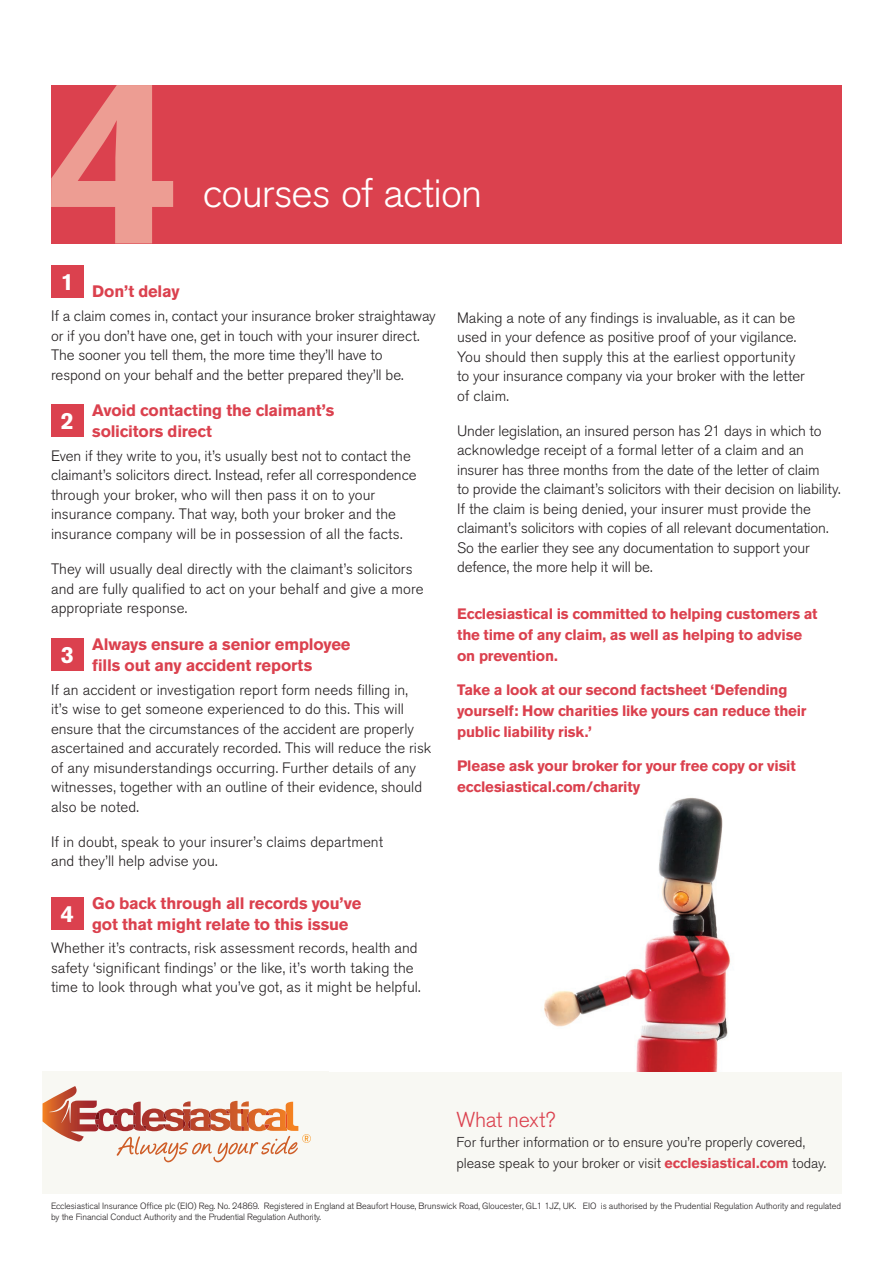
<style>
.page{position:relative;width:893px;height:1263px;background:#fff}
.page>*{position:absolute;margin:0;border:0;box-sizing:border-box;transform-origin:0 0}
._9_5pt_body_copy{font:300 40.5px "Akzidenz Grotesk BE";letter-spacing:-.02em;color:#fff}
._9_5pt_body_copy-2{font:700 23.25px "Akzidenz Grotesk BE";color:#fff}
._9_5pt_body_copy-3{font:300 21.45px "Akzidenz Grotesk BE";letter-spacing:-.015em;color:#db414e}
._9_5pt_body_copy-4{font:700 16.5px/21px "Akzidenz Grotesk BE";letter-spacing:-.01em;color:#db414e}
._9_5pt_body_copy-5{font:300 15px/19.5px "Akzidenz Grotesk BE";color:#231f20}
._9_5pt_body_copy-6{font:700 15px/21px "Akzidenz Grotesk BE";letter-spacing:-.01em;color:#db414e}
._9_5pt_body_copy-7{font:300 14.25px/20.2px "Akzidenz Grotesk BE";letter-spacing:-.005em;color:#231f20}
.t1{font:300 9px/11.2px "Akzidenz Grotesk BQ";letter-spacing:-.01em;color:#231f20}
.s1{font-weight:700;color:#db414e}
</style>
<div class="page">
<img style="left:544px;top:797px;width:187px;height:275px">
<div style="left:43px;top:1072px;width:799px;height:121px;background:#f8f8f3"></div>
<div style="left:51px;top:638px;width:33px;height:33px;background:#db414e"></div>
<div style="left:51px;top:897px;width:33px;height:33px;background:#db414e"></div>
<div style="left:51px;top:85px;width:791px;height:158px;background:#db414e"></div>
<svg style="left:51px;top:85px;width:122px;height:158px"></svg>
<div style="left:51px;top:265px;width:33px;height:32px;background:#db414e"></div>
<div style="left:51px;top:404px;width:33px;height:33px;background:#db414e"></div>
<div style="left:43px;top:1071px;width:286px;height:106px;background:#f8f8f3"></div>
<svg style="left:43px;top:1086px;width:268px;height:76px"></svg>
<p class="_9_5pt_body_copy" style="left:203px;top:170px;width:281px">courses of action</p>
<p class="_9_5pt_body_copy-2" style="left:61px;top:268px;width:15px">1</p>
<p class="_9_5pt_body_copy-4" style="left:92px;top:281px;width:89px">Don’t delay</p>
<p class="_9_5pt_body_copy-5" style="left:51px;top:306px;width:386px">If a claim comes in, contact your insurance broker straightaway or if you don’t have one, get in touch with your insurer direct.<br>The sooner you tell them, the more time they’ll have to respond on your behalf and the better prepared they’ll be.</p>
<p class="_9_5pt_body_copy-4" style="left:92px;top:400px;width:244px">Avoid contacting the claimant’s solicitors direct</p>
<p class="_9_5pt_body_copy-5" style="left:51px;top:446px;width:367px">Even if they write to you, it’s usually best not to contact the claimant’s solicitors direct. Instead, refer all correspondence through your broker, who will then pass it on to your insurance company. That way, both your broker and the insurance company will be in possession of all the facts.</p>
<p class="_9_5pt_body_copy-5" style="left:51px;top:559px;width:374px">They will usually deal directly with the claimant’s solicitors and are fully qualified to act on your behalf and give a more appropriate response.</p>
<p class="_9_5pt_body_copy-4" style="left:92px;top:634px;width:260px">Always ensure a senior employee fills out any accident reports</p>
<p class="_9_5pt_body_copy-5" style="left:51px;top:680px;width:382px">If an accident or investigation report form needs filling in,<br>it’s wise to get someone experienced to do this. This will ensure that the circumstances of the accident are properly ascertained and accurately recorded. This will reduce the risk of any misunderstandings occurring. Further details of any witnesses, together with an outline of their evidence, should also be noted.</p>
<p class="_9_5pt_body_copy-5" style="left:51px;top:832px;width:334px">If in doubt, speak to your insurer’s claims department and they’ll help advise you.</p>
<p class="_9_5pt_body_copy-4" style="left:92px;top:892px;width:271px">Go back through all records you’ve got that might relate to this issue</p>
<p class="_9_5pt_body_copy-5" style="left:51px;top:939px;width:371px">Whether it’s contracts, risk assessment records, health and safety ‘significant findings’ or the like, it’s worth taking the time to look through what you’ve got, as it might be helpful.</p>
<p class="_9_5pt_body_copy-2" style="left:61px;top:408px;width:15px">2</p>
<p class="_9_5pt_body_copy-2" style="left:61px;top:642px;width:15px">3</p>
<p class="_9_5pt_body_copy-2" style="left:61px;top:901px;width:15px">4</p>
<p class="_9_5pt_body_copy-5" style="left:457px;top:308px;width:349px">Making a note of any findings is invaluable, as it can be used in your defence as positive proof of your vigilance.<br>You should then supply this at the earliest opportunity to your insurance company via your broker with the letter of claim.</p>
<p class="_9_5pt_body_copy-5" style="left:457px;top:421px;width:385px">Under legislation, an insured person has 21 days in which to acknowledge receipt of a formal letter of a claim and an insurer has three months from the date of the letter of claim<br>to provide the claimant’s solicitors with their decision on liability.<br>If the claim is being denied, your insurer must provide the claimant’s solicitors with copies of all relevant documentation.<br>So the earlier they see any documentation to support your defence, the more help it will be.</p>
<p class="_9_5pt_body_copy-6" style="left:457px;top:603px;width:362px">Ecclesiastical is committed to helping customers at the time of any claim, as well as helping to advise on prevention.</p>
<p class="_9_5pt_body_copy-6" style="left:457px;top:679px;width:351px">Take a look at our second factsheet ‘Defending yourself: How charities like yours can reduce their public liability risk.’</p>
<p class="_9_5pt_body_copy-6" style="left:457px;top:755px;width:340px">Please ask your broker for your free copy or visit ecclesiastical.com/charity</p>
<p class="_9_5pt_body_copy-3" style="left:456px;top:1107px;width:101px">What next?</p>
<p class="_9_5pt_body_copy-7" style="left:456px;top:1132px;width:371px">For further information or to ensure you’re properly covered, please speak to your broker or visit <span class="s1">ecclesiastical.com</span> today.</p>
<p class="t1" style="left:51px;top:1200px;width:792px">Ecclesiastical Insurance Office plc (EIO) Reg. No. 24869. Registered in England at Beaufort House, Brunswick Road, Gloucester, GL1 1JZ, UK. EIO is authorised by the Prudential Regulation Authority and regulated by the Financial Conduct Authority and the Prudential Regulation Authority.</p>
</div>
